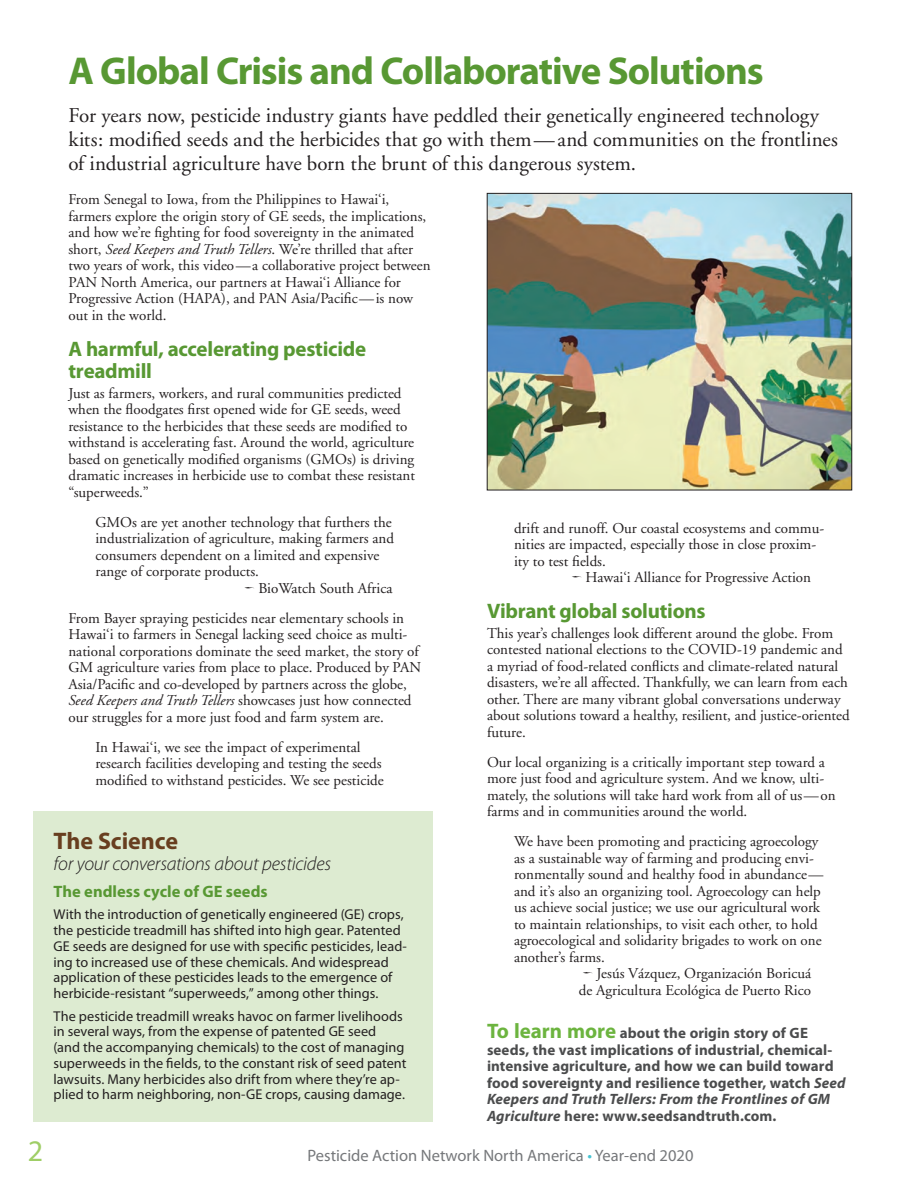
<style>
.page{position:relative;width:920px;height:1190px;background:#fff}
.page>*{position:absolute;margin:0;border:0;box-sizing:border-box;transform-origin:0 0}
.article_title_main{font:700 39px "Myriad Pro";letter-spacing:-.03em;color:#589833}
.t1{font:30px "Myriad Pro";color:#9fce66}
.box_title{font:700 24px "Myriad Pro";letter-spacing:-.005em;color:#683e1f}
.article_intro{font:21px/24px "Adobe Garamond";color:#231f20}
.head1{font:700 21px/22.5px "Myriad Pro";letter-spacing:-.015em;color:#589833}
.article_title_supert{font:italic 300 19.5px "Myriad Pro";letter-spacing:-.015em;color:#231f20}
.t2{font:16.5px "Myriad Pro";color:#76787b}
.box_text_2{font:700 16.5px "Myriad Pro";color:#589833}
.article_body{font:15px/16.5px "Adobe Garamond";color:#231f20}
.quote{font:15px/16.5px "Adobe Garamond";color:#231f20}
.take_action{font:700 15px/16.5px "Myriad Pro";letter-spacing:.005em;color:#4b4c4d}
.box_text_2-2{font:14.25px/15.8px "Myriad Pro";color:#231f20}
.s1{font-style:italic}
.s2{font-size:21px;color:#6cb43f}
.s3{color:#47c3d2}
</style>
<div class="page">
<div style="left:33px;top:811px;width:400px;height:310px;background:#ddebd1"></div>
<img style="left:489px;top:195px;width:361px;height:293px">
<div style="left:487px;top:193px;width:365px;height:297px;border:1px solid #231f20"></div>
<p class="article_title_main" style="left:68px;top:46px;width:697px">A Global Crisis and Collaborative Solutions</p>
<p class="article_intro" style="left:68px;top:104px;width:771px">For years now, pesticide industry giants have peddled their genetically engineered technology kits: modified seeds and the herbicides that go with them— and communities on the frontlines of industrial agriculture have born the brunt of this dangerous system.</p>
<p class="article_body" style="left:68px;top:191px;width:364px">From Senegal to Iowa, from the Philippines to Hawai‘i, farmers explore the origin story of GE seeds, the implications, and how we’re fighting for food sovereignty in the animated short, <span class="s1">Seed Keepers and Truth Tellers</span>. We’re thrilled that after two years of work, this video—a collaborative project between PAN North America, our partners at Hawai‘i Alliance for Progressive Action (HAPA), and PAN Asia/Pacific—is now out in the world.</p>
<p class="head1" style="left:68px;top:337px;width:299px">A harmful, accelerating pesticide treadmill</p>
<p class="article_body" style="left:68px;top:385px;width:348px">Just as farmers, workers, and rural communities predicted when the floodgates first opened wide for GE seeds, weed resistance to the herbicides that these seeds are modified to withstand is accelerating fast. Around the world, agriculture based on genetically modified organisms (GMOs) is driving dramatic increases in herbicide use to combat these resistant “superweeds.”</p>
<p class="quote" style="left:95px;top:514px;width:300px">GMOs are yet another technology that furthers the industrialization of agriculture, making farmers and consumers dependent on a limited and expensive range of corporate products.</p>
<p class="quote" style="left:244px;top:580px;width:149px">• BioWatch South Africa</p>
<p class="article_body" style="left:68px;top:610px;width:354px">From Bayer spraying pesticides near elementary schools in Hawai‘i to farmers in Senegal lacking seed choice as multi&shy;national corporations dominate the seed market, the story of GM agriculture varies from place to place. Produced by PAN Asia/Pacific and co-developed by partners across the globe, <span class="s1">Seed Keepers and Truth Tellers</span> showcases just how connected our struggles for a more just food and farm system are.</p>
<p class="quote" style="left:95px;top:739px;width:290px">In Hawai‘i, we see the impact of experimental research facilities developing and testing the seeds modified to withstand pesticides. We see pesticide</p>
<p class="quote" style="left:514px;top:520px;width:312px">drift and runoff. Our coastal ecosystems and commu&shy;nities are impacted, especially those in close proxim&shy;ity to test fields.</p>
<p class="quote" style="left:572px;top:569px;width:241px">• Hawai‘i Alliance for Progressive Action</p>
<p class="head1" style="left:487px;top:599px;width:220px">Vibrant global solutions</p>
<p class="article_body" style="left:487px;top:625px;width:364px">This year’s challenges look different around the globe. From contested national elections to the COVID-19 pandemic and a myriad of food-related conflicts and climate-related natural disasters, we’re all affected. Thankfully, we can learn from each other. There are many vibrant global conversations underway about solutions toward a healthy, resilient, and justice-oriented future.</p>
<p class="article_body" style="left:487px;top:754px;width:350px">Our local organizing is a critically important step toward a more just food and agriculture system. And we know, ulti&shy;mately, the solutions will take hard work from all of us—on farms and in communities around the world.</p>
<p class="quote" style="left:514px;top:834px;width:311px">We have been promoting and practicing agroecology as a sustainable way of farming and producing envi&shy;ronmentally sound and healthy food in abundance— and it’s also an organizing tool. Agroecology can help us achieve social justice; we use our agricultural work to maintain relationships, to visit each other, to hold agroecological and solidarity brigades to work on one another’s farms.</p>
<p class="quote" style="left:579px;top:966px;width:234px">• Jesús Vázquez, Organización Boricuá de Agricultura Ecológica de Puerto Rico</p>
<p class="take_action" style="left:487px;top:1024px;width:360px"><span class="s2">To learn more</span> about the origin story of GE seeds, the vast implications of industrial, chemical&shy;intensive agriculture, and how we can build toward food sovereignty and resilience together, watch <span class="s1">Seed Keepers and Truth Tellers: From the Frontlines of GM Agriculture</span> here: www.seedsandtruth.com.</p>
<p class="box_title" style="left:54px;top:825px;width:126px">The Science</p>
<p class="article_title_supert" style="left:54px;top:852px;width:279px">for your conversations about pesticides</p>
<p class="box_text_2" style="left:54px;top:880px;width:216px">The endless cycle of GE seeds</p>
<p class="box_text_2-2" style="left:54px;top:906px;width:355px">With the introduction of genetically engineered (GE) crops, the pesticide treadmill has shifted into high gear. Patented GE seeds are designed for use with specific pesticides, lead&shy;ing to increased use of these chemicals. And widespread application of these pesticides leads to the emergence of herbicide-resistant “superweeds,” among other things.</p>
<p class="box_text_2-2" style="left:54px;top:1008px;width:354px">The pesticide treadmill wreaks havoc on farmer livelihoods in several ways, from the expense of patented GE seed<br>(and the accompanying chemicals) to the cost of managing superweeds in the fields, to the constant risk of seed patent lawsuits. Many herbicides also drift from where they’re ap&shy;plied to harm neighboring, non-GE crops, causing damage.</p>
<h2 class="t1" style="left:28px;top:1132px;width:17px">2</h2>
<p class="t2" style="left:307px;top:1145px;width:387px">Pesticide Action Network North America <span class="s3">•</span> Year-end 2020</p>
</div>
